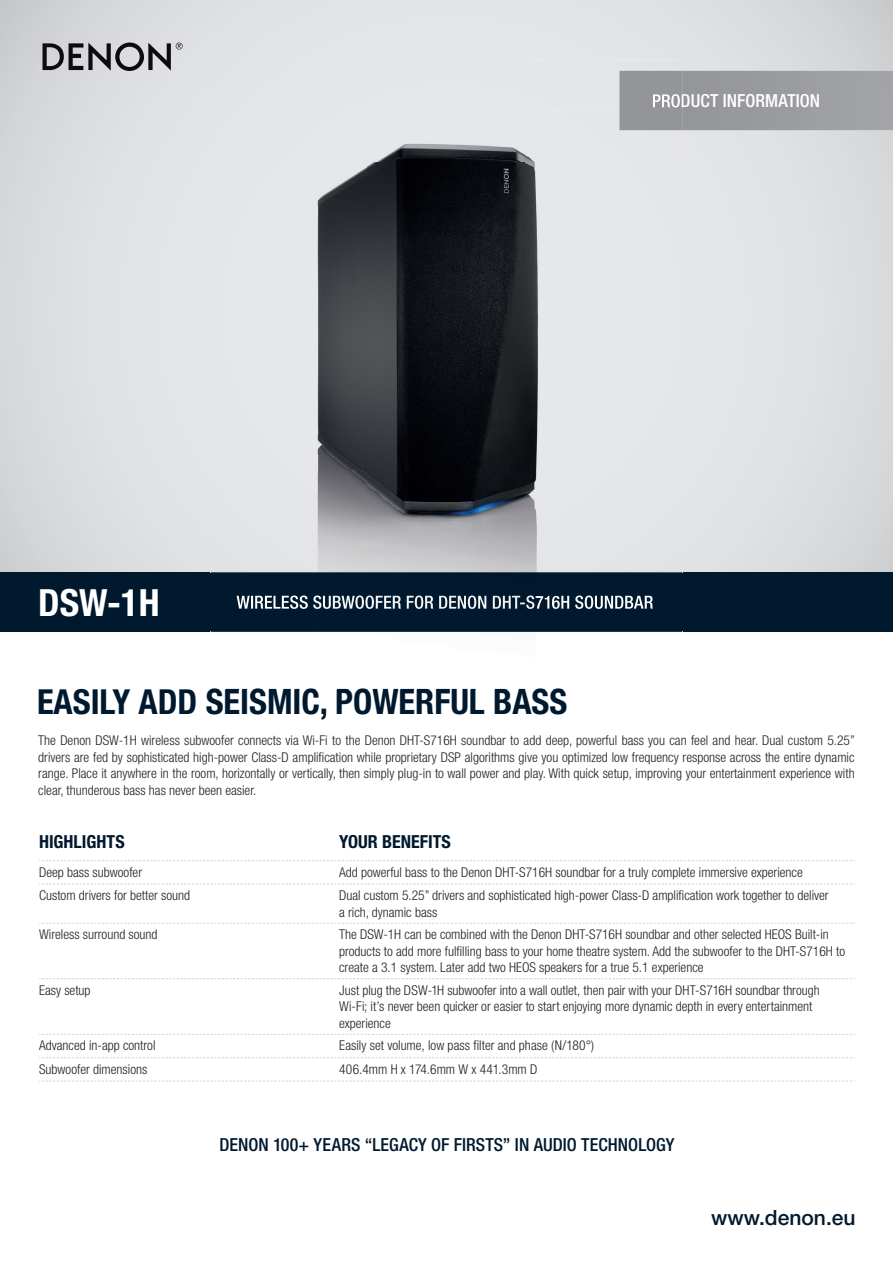
<style>
.page{position:relative;width:893px;height:1263px;background:#fff}
.page>*{position:absolute;margin:0;border:0;box-sizing:border-box;transform-origin:0 0}
.t1{font:700 condensed 37.5px "Helvetica Neue LT Std";color:#fff}
.t2{font:700 condensed 34.5px "Helvetica Neue LT Std";color:#00192f}
.t3{font:500 21px "Helvetica Neue LT Std";color:#00192f}
.t4{font:500 condensed 18px "Helvetica Neue LT Std";color:#00192f}
.t5{font:700 condensed 18px "Helvetica Neue LT Std";color:#00192f}
.t6{font:500 condensed 18px "Helvetica Neue LTW1 G";letter-spacing:.005em;color:#fff}
.t7{font:300 condensed 13.5px/16.5px "Helvetica Neue LT Std";color:#231f20}
</style>
<div class="page">
<svg style="left:0;top:0;width:893px;height:572px;background:#dedfe1"></svg>
<svg style="left:43px;top:43px;width:140px;height:28px;background:#908e92"></svg>
<svg style="left:39px;top:860px;width:816px;height:1px"></svg>
<svg style="left:39px;top:884px;width:816px;height:1px"></svg>
<svg style="left:39px;top:923px;width:816px;height:1px"></svg>
<svg style="left:39px;top:978px;width:816px;height:1px"></svg>
<svg style="left:39px;top:1034px;width:816px;height:1px"></svg>
<svg style="left:39px;top:1057px;width:816px;height:1px"></svg>
<svg style="left:39px;top:1081px;width:816px;height:1px"></svg>
<div style="left:682px;top:71px;width:211px;height:59px;background:#9b9da0"></div>
<div style="left:682px;top:94px;width:137px;height:14px;background:#97999c"></div>
<div style="left:0;top:572px;width:893px;height:60px;background:#00192f"></div>
<img style="left:211px;top:61px;width:471px;height:571px">
<img style="left:211px;top:688px;width:351px;height:1px">
<img style="left:653px;top:94px;width:29px;height:14px">
<img style="left:237px;top:595px;width:416px;height:14px">
<h3 class="t6" style="left:652px;top:90px;width:170px">PRODUCT INFORMATION</h3>
<h1 class="t1" style="left:38px;top:579px;width:123px">DSW-1H</h1>
<h2 class="t2" style="left:37px;top:680px;width:532px">EASILY ADD SEISMIC, POWERFUL BASS</h2>
<p class="t7" style="left:38px;top:732px;width:818px;text-align:justify">The Denon DSW-1H wireless subwoofer connects via Wi-Fi to the Denon DHT-S716H soundbar to add deep, powerful bass you can feel and hear. Dual custom 5.25” drivers are fed by sophisticated high-power Class-D amplification while proprietary DSP algorithms give you optimized low frequency response across the entire dynamic range. Place it anywhere in the room, horizontally or vertically, then simply plug-in to wall power and play. With quick setup, improving your entertainment experience with clear, thunderous bass has never been easier.</p>
<h3 class="t5" style="left:39px;top:831px;width:87px">HIGHLIGHTS</h3>
<h3 class="t5" style="left:339px;top:831px;width:113px">YOUR BENEFITS</h3>
<p class="t7" style="left:39px;top:863px;width:104px">Deep bass subwoofer</p>
<p class="t7" style="left:339px;top:863px;width:465px">Add powerful bass to the Denon DHT-S716H soundbar for a truly complete immersive experience</p>
<p class="t7" style="left:39px;top:887px;width:152px">Custom drivers for better sound</p>
<p class="t7" style="left:339px;top:887px;width:491px">Dual custom 5.25” drivers and sophisticated high-power Class-D amplification work together to deliver a rich, dynamic bass</p>
<p class="t7" style="left:39px;top:926px;width:120px">Wireless surround sound</p>
<p class="t7" style="left:339px;top:926px;width:507px">The DSW-1H can be combined with the Denon DHT-S716H soundbar and other selected HEOS Built-in products to add more fulfilling bass to your home theatre system. Add the subwoofer to the DHT-S716H to create a 3.1 system. Later add two HEOS speakers for a true 5.1 experience</p>
<p class="t7" style="left:39px;top:981px;width:53px">Easy setup</p>
<p class="t7" style="left:339px;top:981px;width:482px">Just plug the DSW-1H subwoofer into a wall outlet, then pair with your DHT-S716H soundbar through<br>Wi-Fi; it’s never been quicker or easier to start enjoying more dynamic depth in every entertainment experience</p>
<p class="t7" style="left:39px;top:1037px;width:118px">Advanced in-app control</p>
<p class="t7" style="left:339px;top:1037px;width:257px">Easily set volume, low pass filter and phase (N/180°)</p>
<p class="t7" style="left:39px;top:1060px;width:110px">Subwoofer dimensions</p>
<p class="t7" style="left:339px;top:1060px;width:200px">406.4mm H x 174.6mm W x 441.3mm D</p>
<h3 class="t4" style="left:219px;top:1134px;width:457px">DENON 100+ YEARS “LEGACY OF FIRSTS” IN AUDIO TECHNOLOGY</h3>
<h3 class="t3" style="left:711px;top:1205px;width:146px">www.denon.eu</h3>
</div>
